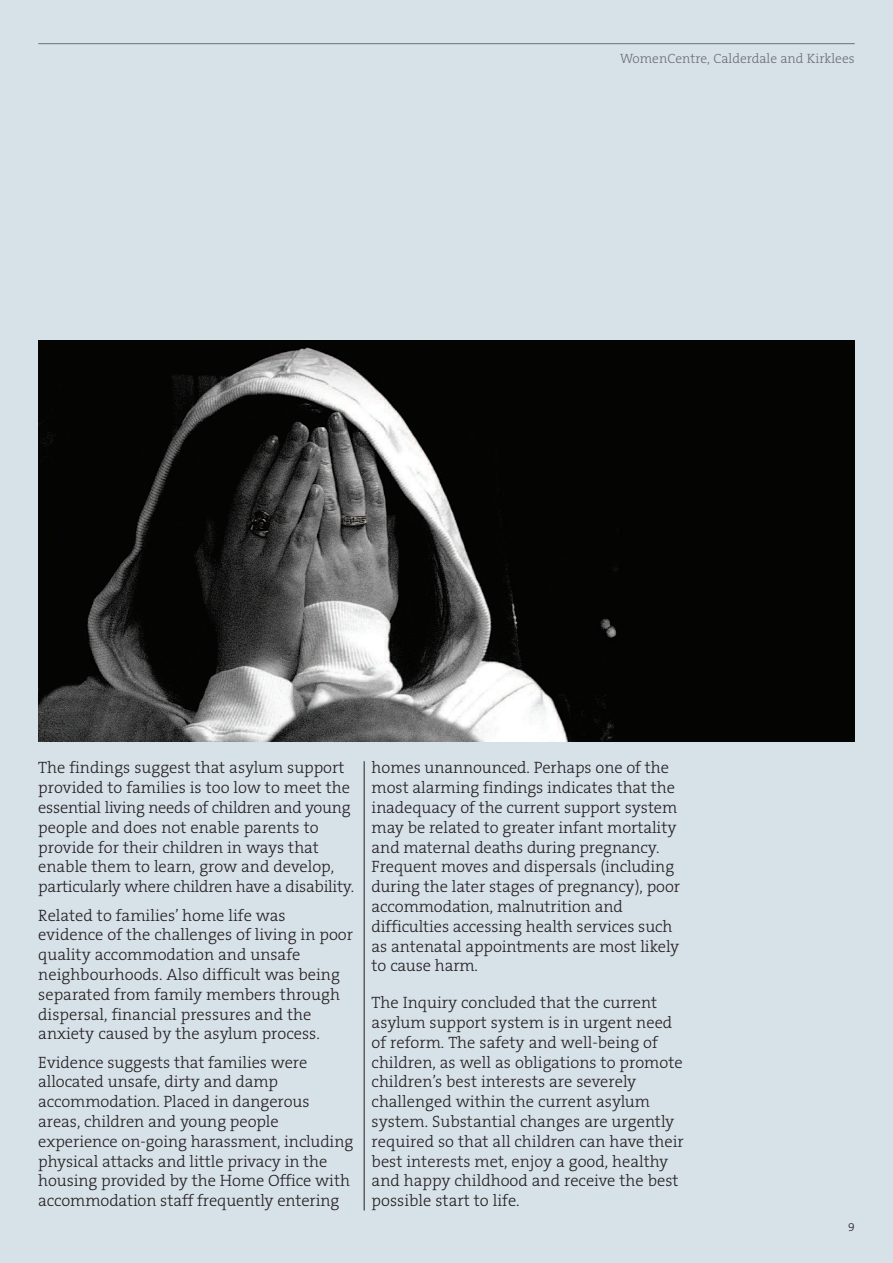
<style>
.page{position:relative;width:893px;height:1263px;background:#d7e1e8}
.page>*{position:absolute;margin:0;border:0;box-sizing:border-box;transform-origin:0 0}
.t1{font:300 16.5px/19.8px "The Serif B3";letter-spacing:-.005em;color:#231f20}
.t2{font:300 13.5px "The Serif B3";color:#6d6e71}
.t3{font:300 12px "The Serif B3";color:#231f20}
</style>
<div class="page">
<hr style="left:38px;top:43px;width:817px;height:1px;background:#6d6e71">
<hr style="left:364px;top:761px;width:1px;height:449px;background:#231f20">
<img style="left:38px;top:340px;width:817px;height:402px">
<p class="t2" style="left:620px;top:52px;width:236px">WomenCentre, Calderdale and Kirklees</p>
<p class="t1" style="left:38px;top:759px;width:318px">The findings suggest that asylum support provided to families is too low to meet the essential living needs of children and young people and does not enable parents to provide for their children in ways that enable them to learn, grow and develop, particularly where children have a disability.</p>
<p class="t1" style="left:38px;top:906px;width:316px">Related to families’ home life was evidence of the challenges of living in poor quality accommodation and unsafe neighbourhoods. Also difficult was being separated from family members through dispersal, financial pressures and the anxiety caused by the asylum process.</p>
<p class="t1" style="left:38px;top:1053px;width:316px">Evidence suggests that families were allocated unsafe, dirty and damp accommodation. Placed in dangerous areas, children and young people experience on-going harassment, including physical attacks and little privacy in the housing provided by the Home Office with accommodation staff frequently entering</p>
<p class="t1" style="left:372px;top:759px;width:310px">homes unannounced. Perhaps one of the most alarming findings indicates that the inadequacy of the current support system may be related to greater infant mortality and maternal deaths during pregnancy.<br>Frequent moves and dispersals (including during the later stages of pregnancy), poor accommodation, malnutrition and difficulties accessing health services such as antenatal appointments are most likely to cause harm.</p>
<p class="t1" style="left:372px;top:994px;width:314px">The Inquiry concluded that the current asylum support system is in urgent need of reform. The safety and well-being of children, as well as obligations to promote children’s best interests are severely challenged within the current asylum system. Substantial changes are urgently required so that all children can have their best interests met, enjoy a good, healthy and happy childhood and receive the best possible start to life.</p>
<p class="t3" style="left:848px;top:1222px;width:8px">9</p>
</div>
